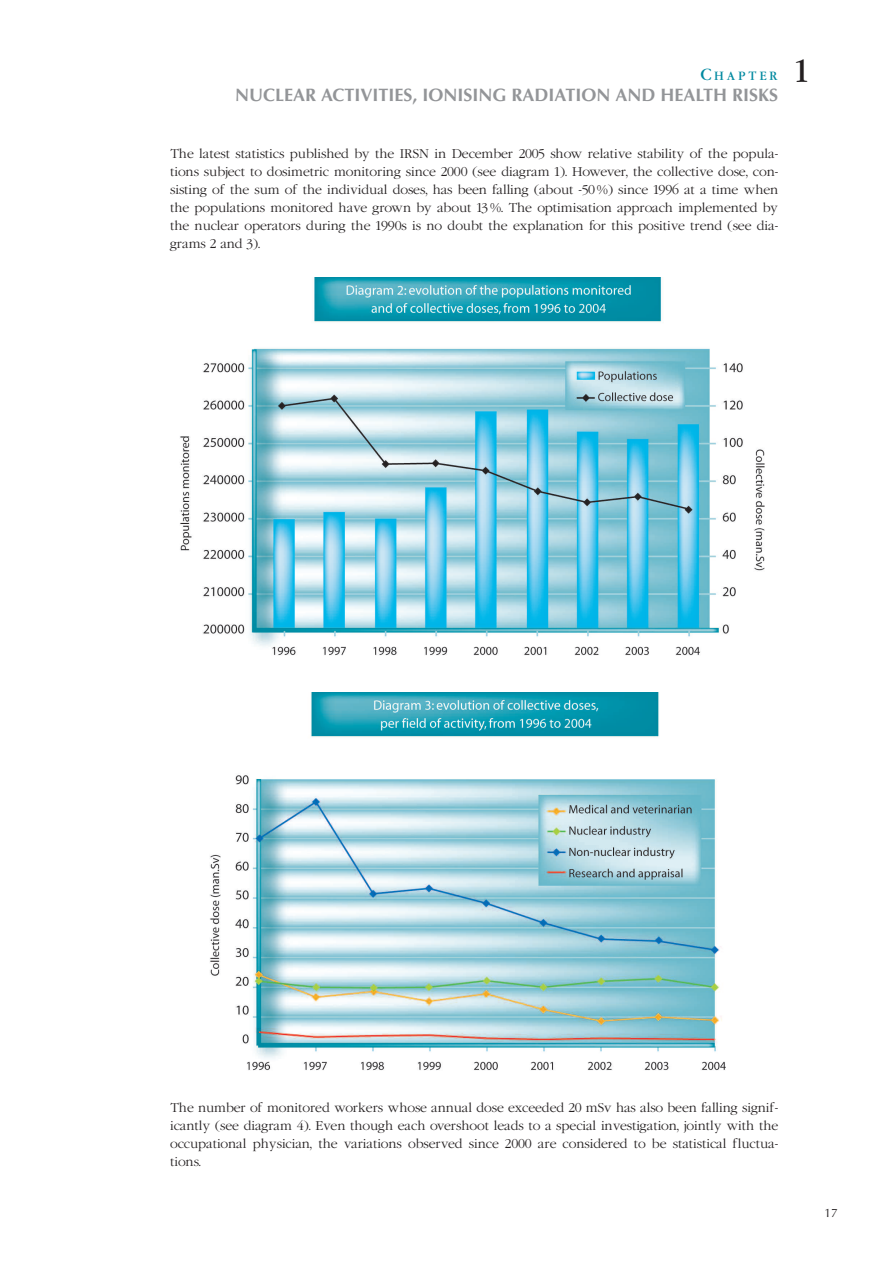
<style>
.page{position:relative;width:893px;height:1263px;background:#fff}
.page>*{position:absolute;margin:0;border:0;box-sizing:border-box;transform-origin:0 0}
.t1{font:30px "Garamond";color:#231f20}
.t2{font:700 18px "Optima";color:#939598}
.t3{font:300 12px/18px "Garamond";color:#231f20;text-align:justify}
.t4{font:12px "Optima";color:#231f20}
.t5{font:11.25px "Garamond";letter-spacing:.235em;color:#0089a0}
.s1{font-size:15px}
</style>
<div class="page">
<img style="left:180px;top:277px;width:585px;height:379px">
<img style="left:210px;top:693px;width:515px;height:378px">
<p class="t5" style="left:701px;top:69px;width:79px"><span class="s1">C</span>HAPTER</p>
<h2 class="t2" style="left:235px;top:85px;width:544px">NUCLEAR ACTIVITIES, IONISING RADIATION AND HEALTH RISKS</h2>
<p class="t3" style="left:170px;top:144px;width:610px">The latest statistics published by the IRSN in December 2005 show relative stability of the popula&shy;tions subject to dosimetric monitoring since 2000 (see diagram 1). However, the collective dose, con&shy;sisting of the sum of the individual doses, has been falling (about -50 %) since 1996 at a time when the populations monitored have grown by about 13 %. The optimisation approach implemented by the nuclear operators during the 1990s is no doubt the explanation for this positive trend (see dia&shy;grams 2 and 3).</p>
<h1 class="t1" style="left:795px;top:52px;width:15px">1</h1>
<p class="t3" style="left:170px;top:1098px;width:610px">The number of monitored workers whose annual dose exceeded 20 mSv has also been falling signif&shy;icantly (see diagram 4). Even though each overshoot leads to a special investigation, jointly with the occupational physician, the variations observed since 2000 are considered to be statistical fluctua&shy;tions.</p>
<p class="t4" style="left:825px;top:1206px;width:15px">17</p>
</div>
